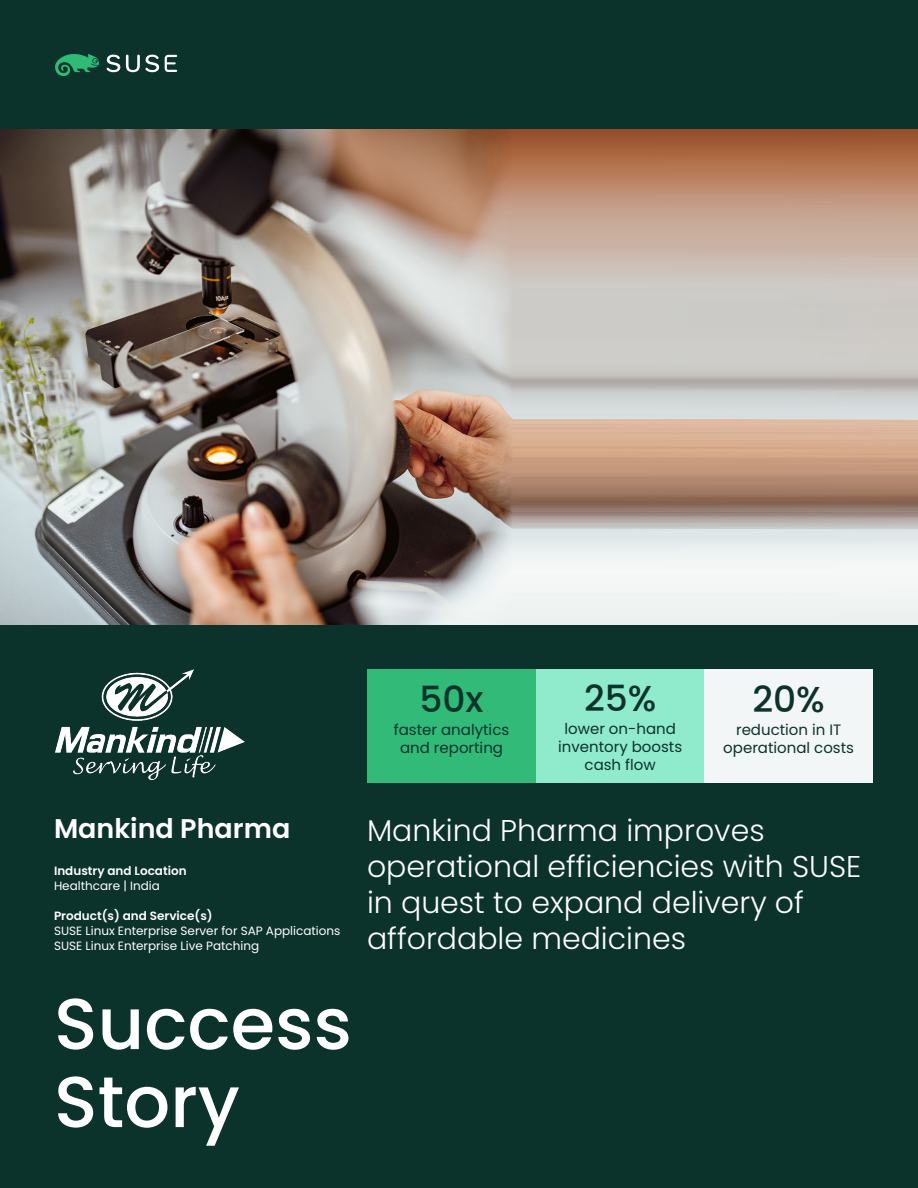
<style>
.page{position:relative;width:918px;height:1188px;background:#0c322c}
.page>*{position:absolute;margin:0;border:0;box-sizing:border-box;transform-origin:0 0}
.t1{font:500 72px/78px "Poppins";color:#fff}
._24_-_heading_4{font:500 36px "Poppins";color:#0c322c}
._16_-_sub_heading_2{font:300 30px/36px "Poppins";color:#fff}
.Heading{font:600 27px "Poppins";color:#fff}
.Body_Copy_Small{font:15px/18px "Poppins";color:#0c322c;text-align:center}
.Body_Copy_Small-2{font:12px "Poppins";color:#fff}
.Body_Copy_Small-3{font:600 12px "Poppins";color:#fff}
</style>
<div class="page">
<img style="left:0;top:129px;width:918px;height:495px">
<svg style="left:107px;top:55px;width:70px;height:17px"></svg>
<svg style="left:55px;top:54px;width:44px;height:22px"></svg>
<div style="left:367px;top:669px;width:169px;height:114px;background:#31ba78"></div>
<div style="left:536px;top:669px;width:168px;height:114px;background:#90ebcd"></div>
<div style="left:704px;top:669px;width:169px;height:114px;background:#f3f6f7"></div>
<img style="left:55px;top:669px;width:189px;height:111px">
<p class="Heading" style="left:54px;top:812px;width:238px">Mankind Pharma</p>
<p class="Body_Copy_Small-3" style="left:54px;top:864px;width:134px">Industry and Location</p>
<p class="Body_Copy_Small-2" style="left:54px;top:879px;width:107px">Healthcare | India</p>
<p class="Body_Copy_Small-3" style="left:54px;top:909px;width:160px">Product(s) and Service(s)</p>
<p class="Body_Copy_Small-2" style="left:54px;top:924px;width:288px">SUSE Linux Enterprise Server for SAP Applications</p>
<p class="Body_Copy_Small-2" style="left:54px;top:939px;width:207px">SUSE Linux Enterprise Live Patching</p>
<h1 class="t1" style="left:54px;top:985px;width:299px">Success<br>Story</h1>
<p class="_24_-_heading_4" style="left:420px;top:679px;width:66px">50x</p>
<p class="Body_Copy_Small" style="left:394px;top:721px;width:117px">faster analytics and reporting</p>
<p class="_24_-_heading_4" style="left:584px;top:678px;width:74px">25%</p>
<p class="Body_Copy_Small" style="left:558px;top:720px;width:126px">lower on-hand inventory boosts cash flow</p>
<p class="_24_-_heading_4" style="left:752px;top:679px;width:74px">20%</p>
<p class="Body_Copy_Small" style="left:723px;top:721px;width:132px">reduction in IT operational costs</p>
<p class="_16_-_sub_heading_2" style="left:367px;top:812px;width:496px">Mankind Pharma improves operational efficiencies with SUSE in quest to expand delivery of affordable medicines</p>
</div>
